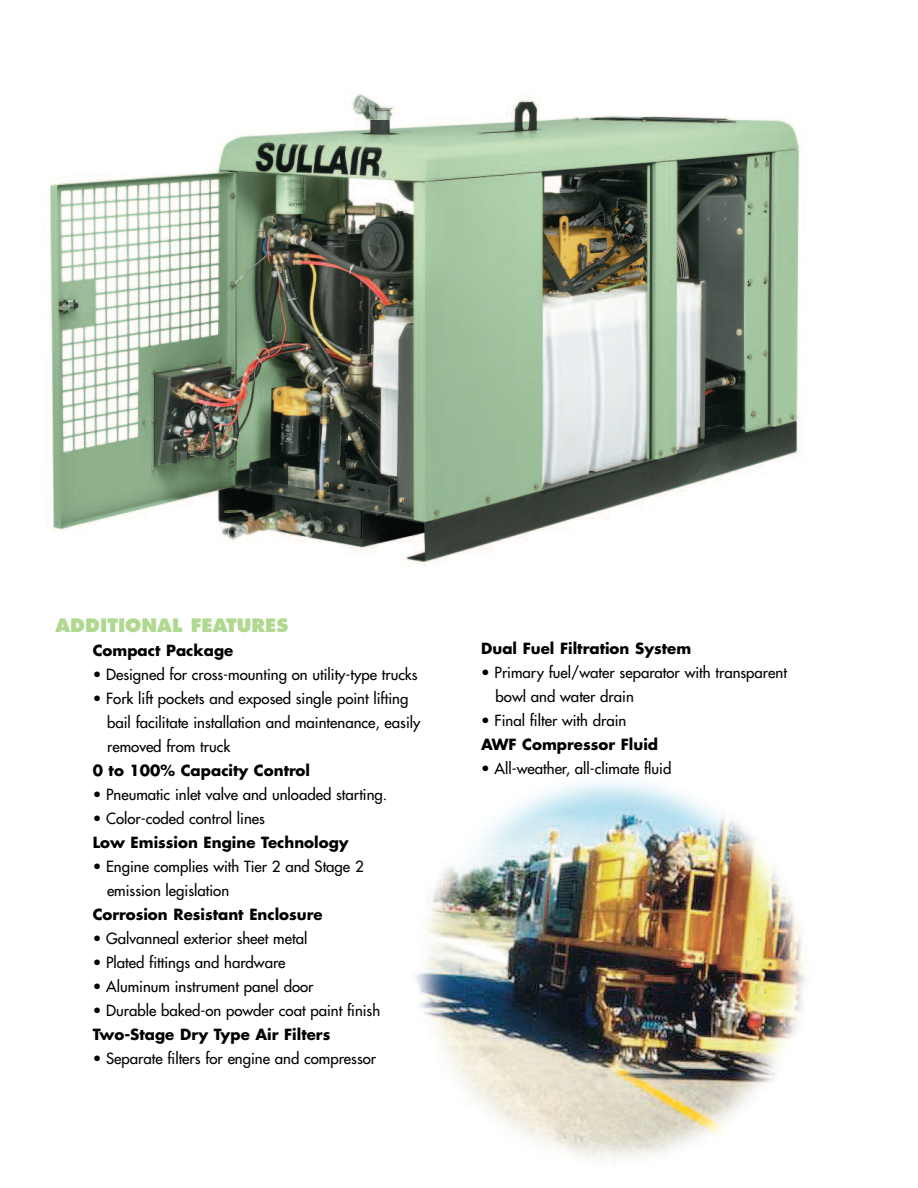
<style>
.page{position:relative;width:918px;height:1188px;background:#fff}
.page>*{position:absolute;margin:0;border:0;box-sizing:border-box;transform-origin:0 0}
.t1{font:800 18px "Futura";color:#b0d890}
.t2{font:15px/24px "Futura";color:#000}
.t3{font:700 15px "Futura";color:#000}
</style>
<div class="page">
<img style="left:415px;top:781px;width:390px;height:379px">
<img style="left:46px;top:94px;width:759px;height:472px">
<p class="t1" style="left:56px;top:618px;width:234px">ADDITIONAL FEATURES</p>
<p class="t3" style="left:93px;top:644px;width:142px">Compact Package</p>
<p class="t2" style="left:93px;top:664px;width:326px">• Designed for cross-mounting on utility-type trucks</p>
<p class="t2" style="left:107px;top:688px;width:315px;text-indent:-14px">• Fork lift pockets and exposed single point lifting bail facilitate installation and maintenance, easily removed from truck</p>
<p class="t3" style="left:93px;top:764px;width:219px">0 to 100% Capacity Control</p>
<p class="t2" style="left:93px;top:784px;width:296px">• Pneumatic inlet valve and unloaded starting.</p>
<p class="t2" style="left:93px;top:808px;width:174px">• Color-coded control lines</p>
<p class="t3" style="left:93px;top:836px;width:257px">Low Emission Engine Technology</p>
<p class="t2" style="left:107px;top:856px;width:258px;text-indent:-14px">• Engine complies with Tier 2 and Stage 2 emission legislation</p>
<p class="t3" style="left:93px;top:908px;width:232px">Corrosion Resistant Enclosure</p>
<p class="t2" style="left:93px;top:928px;width:216px">• Galvanneal exterior sheet metal</p>
<p class="t2" style="left:93px;top:952px;width:194px">• Plated fittings and hardware</p>
<p class="t2" style="left:93px;top:976px;width:222px">• Aluminum instrument panel door</p>
<p class="t2" style="left:93px;top:1000px;width:289px">• Durable baked-on powder coat paint finish</p>
<p class="t3" style="left:93px;top:1028px;width:239px">Two-Stage Dry Type Air Filters</p>
<p class="t2" style="left:93px;top:1048px;width:285px">• Separate filters for engine and compressor</p>
<p class="t3" style="left:481px;top:641px;width:212px">Dual Fuel Filtration System</p>
<p class="t2" style="left:496px;top:661px;width:293px;text-indent:-14px">• Primary fuel/water separator with transparent bowl and water drain</p>
<p class="t2" style="left:481px;top:709px;width:147px">• Final filter with drain</p>
<p class="t3" style="left:481px;top:737px;width:178px">AWF Compressor Fluid</p>
<p class="t2" style="left:481px;top:757px;width:192px">• All-weather, all-climate fluid</p>
</div>
